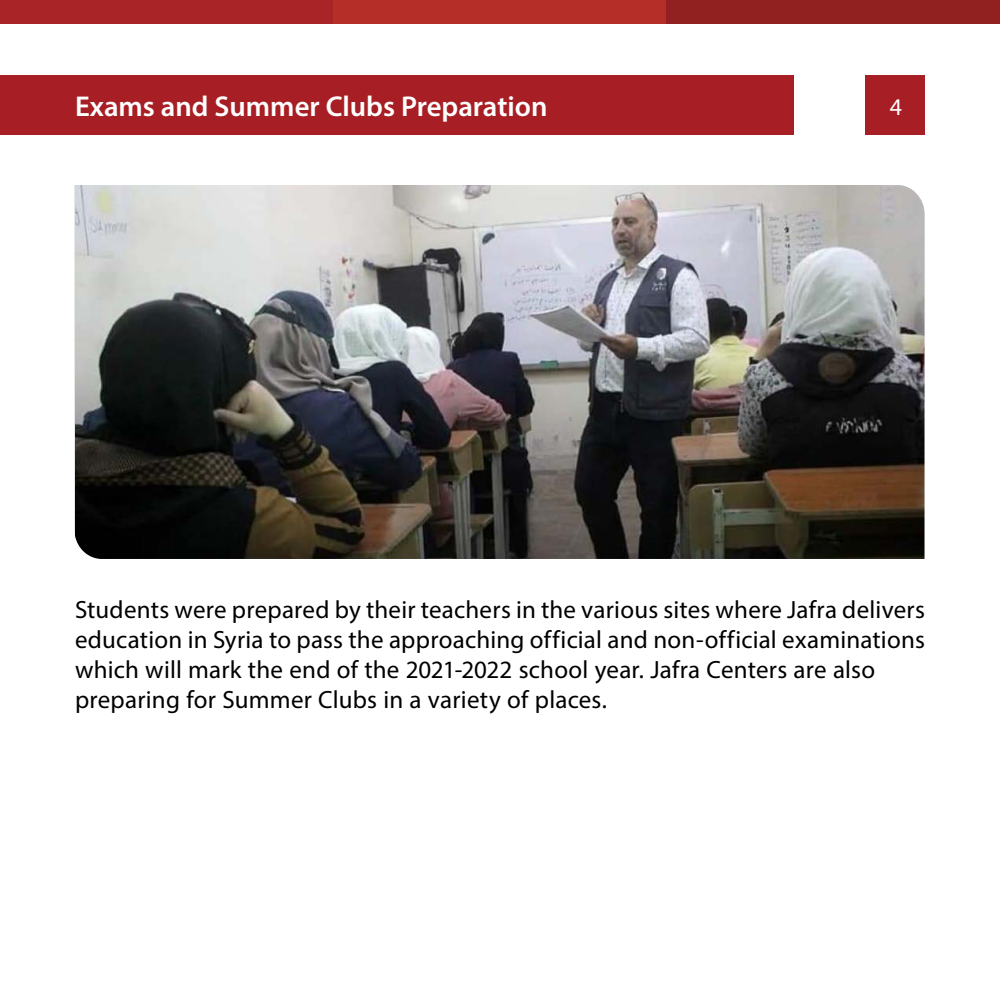
<style>
.page{position:relative;width:1000px;height:1000px;background:#fff}
.page>*{position:absolute;margin:0;border:0;box-sizing:border-box;transform-origin:0 0}
.t1{font:600 28.75px "Myriad Pro";color:#fff}
.t2{font:25px/30px "Myriad Pro";letter-spacing:.01em;color:#000}
.t3{font:24px "Myriad Pro";color:#fff}
</style>
<div class="page">
<div style="left:0;top:75px;width:794px;height:60px;background:#a71f24"></div>
<div style="left:865px;top:75px;width:60px;height:60px;background:#a71f24"></div>
<div style="left:0;top:0;width:333px;height:24px;background:#a92426"></div>
<div style="left:333px;top:0;width:334px;height:24px;background:#b62e28"></div>
<div style="left:667px;top:0;width:333px;height:24px;background:#902120"></div>
<img style="left:75px;top:185px;width:849px;height:374px">
<p class="t1" style="left:75px;top:88px;width:474px">Exams and Summer Clubs Preparation</p>
<p class="t3" style="left:890px;top:92px;width:14px">4</p>
<p class="t2" style="left:75px;top:594px;width:852px">Students were prepared by their teachers in the various sites where Jafra delivers education in Syria to pass the approaching official and non-official examinations which will mark the end of the 2021-2022 school year. Jafra Centers are also preparing for Summer Clubs in a variety of places.</p>
</div>
